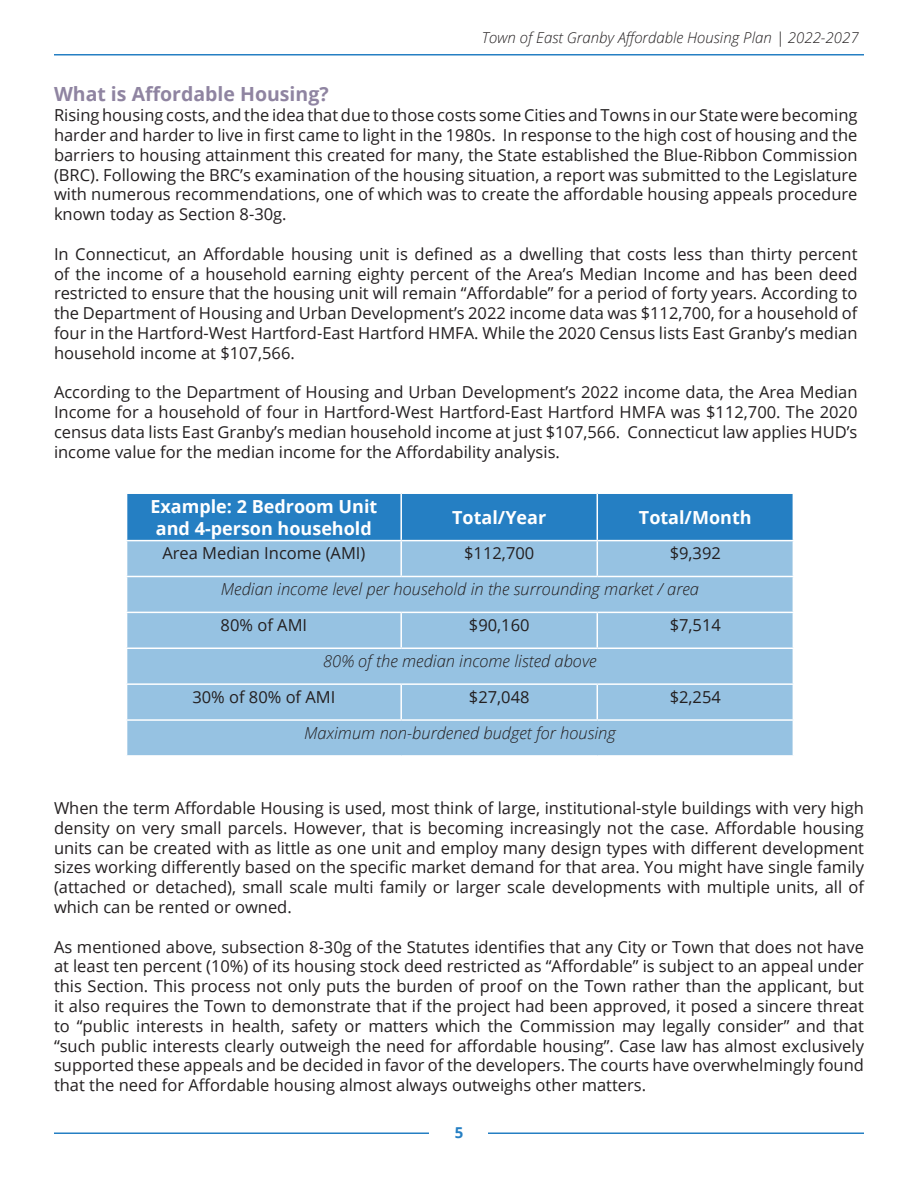
<style>
.page{position:relative;width:918px;height:1188px;background:#fff}
.page>*{position:absolute;margin:0;border:0;box-sizing:border-box;transform-origin:0 0}
.Subsection_Heading{font:700 19.5px "Open Sans";color:#8f84a1}
.table_header{font:700 18px/21.6px "Open Sans";color:#fff;text-align:center}
.body{font:16.5px/19.8px "Open Sans";color:#231f20;text-align:justify}
.t1{font:italic 300 16.5px "Open Sans";color:#231f20}
.t2{font:italic 300 15px "Open Sans";color:#231f20}
.t3{font:700 15px "Open Sans";color:#257fc3}
</style>
<div class="page">
<hr style="left:54px;top:1132px;width:810px;height:2px;background:#257fc3">
<div style="left:430px;top:1105px;width:58px;height:55px;background:#fff"></div>
<hr style="left:54px;top:54px;width:810px;height:2px;background:#257fc3">
<div style="left:127px;top:494px;width:666px;height:46px;background:#257fc3"></div>
<div style="left:127px;top:541px;width:666px;height:214px;background:#96c2e2"></div>
<hr style="left:400px;top:541px;width:2px;height:35px;background:#fff">
<hr style="left:597px;top:541px;width:1px;height:35px;background:#fff">
<hr style="left:126px;top:576px;width:275px;height:1px;background:#fff">
<hr style="left:401px;top:576px;width:196px;height:1px;background:#fff">
<hr style="left:597px;top:576px;width:197px;height:1px;background:#fff">
<hr style="left:126px;top:612px;width:275px;height:1px;background:#fff">
<hr style="left:401px;top:612px;width:196px;height:1px;background:#fff">
<hr style="left:400px;top:613px;width:2px;height:35px;background:#fff">
<hr style="left:597px;top:612px;width:197px;height:1px;background:#fff">
<hr style="left:597px;top:613px;width:1px;height:35px;background:#fff">
<hr style="left:126px;top:648px;width:275px;height:1px;background:#fff">
<hr style="left:401px;top:648px;width:196px;height:1px;background:#fff">
<hr style="left:597px;top:648px;width:197px;height:1px;background:#fff">
<hr style="left:126px;top:683px;width:275px;height:2px;background:#fff">
<hr style="left:401px;top:683px;width:196px;height:2px;background:#fff">
<hr style="left:400px;top:685px;width:2px;height:34px;background:#fff">
<hr style="left:597px;top:683px;width:197px;height:2px;background:#fff">
<hr style="left:597px;top:685px;width:1px;height:34px;background:#fff">
<hr style="left:400px;top:494px;width:2px;height:46px;background:#fff">
<hr style="left:597px;top:494px;width:1px;height:46px;background:#fff">
<hr style="left:126px;top:719px;width:275px;height:2px;background:#fff">
<hr style="left:401px;top:719px;width:196px;height:2px;background:#fff">
<hr style="left:597px;top:719px;width:197px;height:2px;background:#fff">
<p class="t2" style="left:482px;top:27px;width:378px">Town of East Granby Affordable Housing Plan | 2022-2027</p>
<p class="Subsection_Heading" style="left:54px;top:80px;width:276px">What is Affordable Housing?</p>
<p class="body" style="left:54px;top:105px;width:805px">Rising housing costs, and the idea that due to those costs some Cities and Towns in our State were becoming harder and harder to live in first came to light in the 1980s. In response to the high cost of housing and the barriers to housing attainment this created for many, the State established the Blue-Ribbon Commission (BRC). Following the BRC’s examination of the housing situation, a report was submitted to the Legislature with numerous recommendations, one of which was to create the affordable housing appeals procedure known today as Section 8-30g.</p>
<p class="body" style="left:54px;top:243px;width:805px">In Connecticut, an Affordable housing unit is defined as a dwelling that costs less than thirty percent of the income of a household earning eighty percent of the Area’s Median Income and has been deed restricted to ensure that the housing unit will remain “Affordable” for a period of forty years. According to the Department of Housing and Urban Development’s 2022 income data was $112,700, for a household of four in the Hartford-West Hartford-East Hartford HMFA. While the 2020 Census lists East Granby’s median household income at $107,566.</p>
<p class="body" style="left:54px;top:382px;width:805px">According to the Department of Housing and Urban Development’s 2022 income data, the Area Median Income for a household of four in Hartford-West Hartford-East Hartford HMFA was $112,700. The 2020 census data lists East Granby’s median household income at just $107,566. Connecticut law applies HUD’s income value for the median income for the Affordability analysis.</p>
<p class="table_header" style="left:150px;top:495px;width:228px">Example: 2 Bedroom Unit and 4-person household</p>
<p class="table_header" style="left:452px;top:506px;width:96px">Total/Year</p>
<p class="table_header" style="left:639px;top:506px;width:114px">Total/Month</p>
<p class="body" style="left:162px;top:543px;width:205px">Area Median Income (AMI)</p>
<p class="body" style="left:464px;top:543px;width:72px">$112,700</p>
<p class="body" style="left:670px;top:543px;width:53px">$9,392</p>
<p class="t1" style="left:221px;top:578px;width:480px">Median income level per household in the surrounding market / area</p>
<p class="body" style="left:221px;top:615px;width:88px">80% of AMI</p>
<p class="body" style="left:469px;top:615px;width:62px">$90,160</p>
<p class="body" style="left:670px;top:615px;width:53px">$7,514</p>
<p class="t1" style="left:323px;top:650px;width:275px">80% of the median income listed above</p>
<p class="body" style="left:192px;top:686px;width:145px">30% of 80% of AMI</p>
<p class="body" style="left:469px;top:686px;width:62px">$27,048</p>
<p class="body" style="left:670px;top:686px;width:53px">$2,254</p>
<p class="t1" style="left:304px;top:721px;width:313px">Maximum non-burdened budget for housing</p>
<p class="body" style="left:54px;top:798px;width:812px">When the term Affordable Housing is used, most think of large, institutional-style buildings with very high density on very small parcels. However, that is becoming increasingly not the case. Affordable housing units can be created with as little as one unit and employ many design types with different development sizes working differently based on the specific market demand for that area. You might have single family (attached or detached), small scale multi family or larger scale developments with multiple units, all of which can be rented or owned.</p>
<p class="body" style="left:54px;top:936px;width:812px">As mentioned above, subsection 8-30g of the Statutes identifies that any City or Town that does not have at least ten percent (10%) of its housing stock deed restricted as “Affordable” is subject to an appeal under this Section. This process not only puts the burden of proof on the Town rather than the applicant, but it also requires the Town to demonstrate that if the project had been approved, it posed a sincere threat to “public interests in health, safety or matters which the Commission may legally consider” and that “such public interests clearly outweigh the need for affordable housing”. Case law has almost exclusively supported these appeals and be decided in favor of the developers. The courts have overwhelmingly found that the need for Affordable housing almost always outweighs other matters.</p>
<p class="t3" style="left:455px;top:1122px;width:10px">5</p>
</div>
